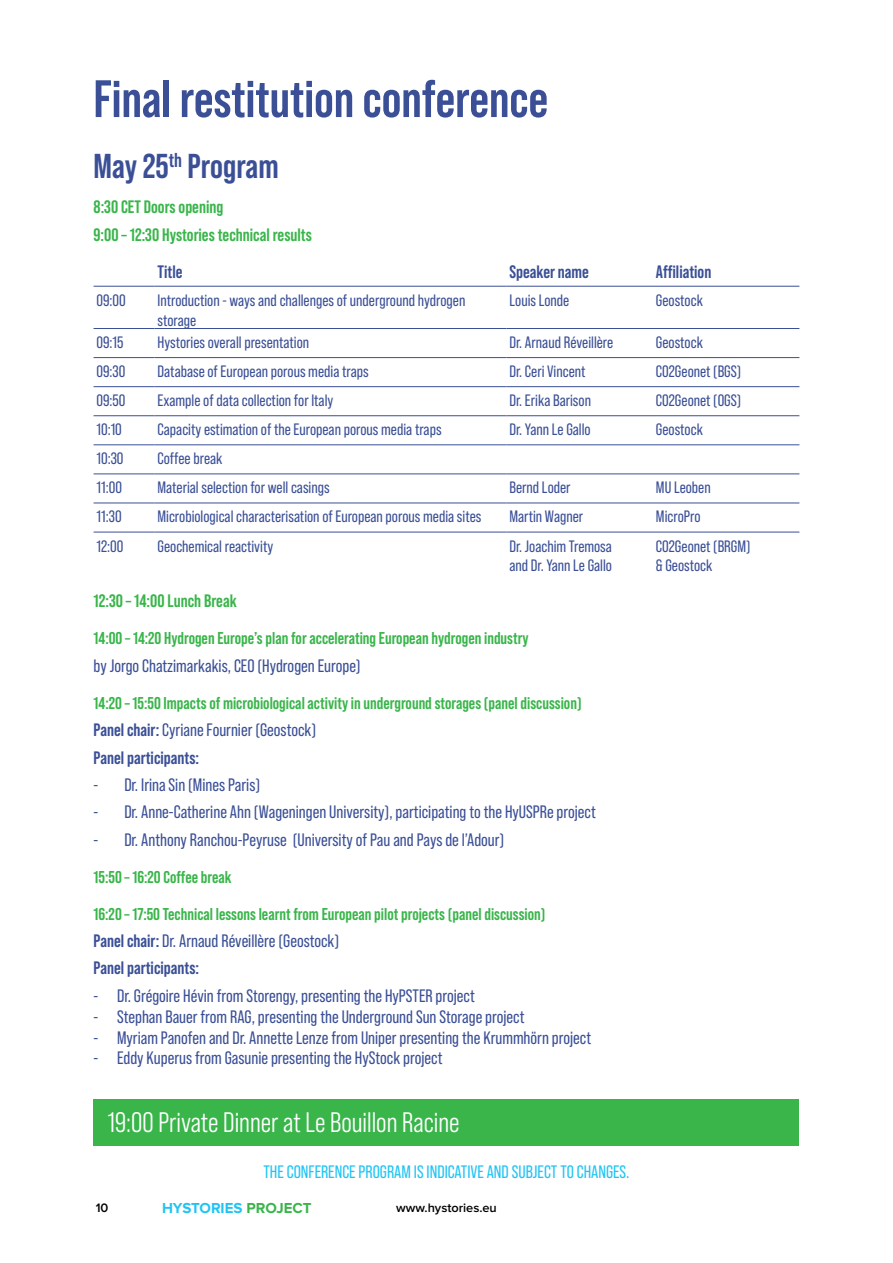
<style>
.page{position:relative;width:893px;height:1263px;background:#fff}
.page>*{position:absolute;margin:0;border:0;box-sizing:border-box;transform-origin:0 0}
.t1{font:700 52.5px "Bebas Neue Pro";color:#3a4f96}
.t2{font:700 34.5px "Bebas Neue Pro";color:#3a4f96}
.t3{font:28.2px "Bebas Neue Pro Middle";color:#fff}
.t4{font:18px "Bebas Neue Pro";color:#3a4f96}
.t5{font:700 18px/27.3px "Bebas Neue Pro";color:#3a4f96}
.t6{font:700 18px/28.3px "Bebas Neue Pro";color:#39b54a}
.t7{font:18px "Bebas Neue Pro";color:#20c4f4}
.t8{font:700 17.1px/37px "Bebas Neue Pro";color:#39b54a}
.t9{font:16.5px/19.8px "Bebas Neue Pro";color:#3a4f96}
.t10{font:700 15px "Proxima Nova";color:#20c4f4}
.t11{font:600 12.75px "Proxima Nova";color:#000}
.s1{font-weight:400}
.s2{color:#39b54a}
</style>
<div class="page">
<hr style="left:94px;top:286px;width:61px;height:1px;background:#3a4f96">
<hr style="left:155px;top:286px;width:351px;height:1px;background:#3a4f96">
<hr style="left:506px;top:286px;width:147px;height:1px;background:#3a4f96">
<hr style="left:653px;top:286px;width:146px;height:1px;background:#3a4f96">
<hr style="left:94px;top:328px;width:61px;height:1px;background:#3a4f96">
<hr style="left:155px;top:328px;width:351px;height:1px;background:#3a4f96">
<hr style="left:506px;top:328px;width:147px;height:1px;background:#3a4f96">
<hr style="left:653px;top:328px;width:146px;height:1px;background:#3a4f96">
<hr style="left:94px;top:357px;width:61px;height:1px;background:#3a4f96">
<hr style="left:155px;top:357px;width:351px;height:1px;background:#3a4f96">
<hr style="left:506px;top:357px;width:147px;height:1px;background:#3a4f96">
<hr style="left:653px;top:357px;width:146px;height:1px;background:#3a4f96">
<hr style="left:94px;top:386px;width:61px;height:1px;background:#3a4f96">
<hr style="left:155px;top:386px;width:351px;height:1px;background:#3a4f96">
<hr style="left:506px;top:386px;width:147px;height:1px;background:#3a4f96">
<hr style="left:653px;top:386px;width:146px;height:1px;background:#3a4f96">
<hr style="left:94px;top:415px;width:61px;height:1px;background:#3a4f96">
<hr style="left:155px;top:415px;width:351px;height:1px;background:#3a4f96">
<hr style="left:506px;top:415px;width:147px;height:1px;background:#3a4f96">
<hr style="left:653px;top:415px;width:146px;height:1px;background:#3a4f96">
<hr style="left:94px;top:445px;width:61px;height:1px;background:#3a4f96">
<hr style="left:155px;top:445px;width:351px;height:1px;background:#3a4f96">
<hr style="left:506px;top:445px;width:147px;height:1px;background:#3a4f96">
<hr style="left:653px;top:445px;width:146px;height:1px;background:#3a4f96">
<hr style="left:94px;top:474px;width:61px;height:1px;background:#3a4f96">
<hr style="left:155px;top:474px;width:351px;height:1px;background:#3a4f96">
<hr style="left:506px;top:474px;width:147px;height:1px;background:#3a4f96">
<hr style="left:653px;top:474px;width:146px;height:1px;background:#3a4f96">
<hr style="left:94px;top:503px;width:61px;height:1px;background:#3a4f96">
<hr style="left:155px;top:503px;width:351px;height:1px;background:#3a4f96">
<hr style="left:506px;top:503px;width:147px;height:1px;background:#3a4f96">
<hr style="left:653px;top:503px;width:146px;height:1px;background:#3a4f96">
<hr style="left:94px;top:532px;width:61px;height:1px;background:#3a4f96">
<hr style="left:155px;top:532px;width:351px;height:1px;background:#3a4f96">
<hr style="left:506px;top:532px;width:147px;height:1px;background:#3a4f96">
<hr style="left:653px;top:532px;width:146px;height:1px;background:#3a4f96">
<div style="left:94px;top:1099px;width:705px;height:47px;background:#39b54a"></div>
<h1 class="t1" style="left:94px;top:69px;width:456px">Final restitution conference</h1>
<h2 class="t2" style="left:94px;top:147px;width:187px">May 25<sup>th</sup> Program</h2>
<p class="t6" style="left:94px;top:192px;width:220px">8:30 CET Doors opening<br>9:00 – 12:30 Hystories technical results</p>
<p class="t5" style="left:158px;top:258px;width:26px">Title</p>
<p class="t5" style="left:509px;top:258px;width:81px">Speaker name</p>
<p class="t5" style="left:656px;top:258px;width:57px">Affiliation</p>
<p class="t9" style="left:97px;top:290px;width:31px">09:00</p>
<p class="t9" style="left:158px;top:290px;width:309px">Introduction - ways and challenges of underground hydrogen storage</p>
<p class="t9" style="left:509px;top:290px;width:61px">Louis Londe</p>
<p class="t9" style="left:656px;top:290px;width:49px">Geostock</p>
<p class="t9" style="left:97px;top:332px;width:28px">09:15</p>
<p class="t9" style="left:158px;top:332px;width:153px">Hystories overall presentation</p>
<p class="t9" style="left:509px;top:332px;width:105px">Dr. Arnaud Réveillère</p>
<p class="t9" style="left:656px;top:332px;width:49px">Geostock</p>
<p class="t9" style="left:97px;top:361px;width:30px">09:30</p>
<p class="t9" style="left:158px;top:361px;width:213px">Database of European porous media traps</p>
<p class="t9" style="left:509px;top:361px;width:78px">Dr. Ceri Vincent</p>
<p class="t9" style="left:656px;top:361px;width:87px">CO2Geonet (BGS)</p>
<p class="t9" style="left:97px;top:390px;width:30px">09:50</p>
<p class="t9" style="left:158px;top:390px;width:177px">Example of data collection for Italy</p>
<p class="t9" style="left:509px;top:390px;width:83px">Dr. Erika Barison</p>
<p class="t9" style="left:656px;top:390px;width:87px">CO2Geonet (OGS)</p>
<p class="t9" style="left:97px;top:419px;width:27px">10:10</p>
<p class="t9" style="left:158px;top:419px;width:286px">Capacity estimation of the European porous media traps</p>
<p class="t9" style="left:509px;top:419px;width:83px">Dr. Yann Le Gallo</p>
<p class="t9" style="left:656px;top:419px;width:49px">Geostock</p>
<p class="t9" style="left:97px;top:449px;width:28px">10:30</p>
<p class="t9" style="left:158px;top:449px;width:66px">Coffee break</p>
<p class="t9" style="left:97px;top:478px;width:27px">11:00</p>
<p class="t9" style="left:158px;top:478px;width:174px">Material selection for well casings</p>
<p class="t9" style="left:509px;top:478px;width:63px">Bernd Loder</p>
<p class="t9" style="left:656px;top:478px;width:56px">MU Leoben</p>
<p class="t9" style="left:97px;top:507px;width:27px">11:30</p>
<p class="t9" style="left:158px;top:507px;width:325px">Microbiological characterisation of European porous media sites</p>
<p class="t9" style="left:509px;top:507px;width:75px">Martin Wagner</p>
<p class="t9" style="left:656px;top:507px;width:46px">MicroPro</p>
<p class="t9" style="left:97px;top:536px;width:28px">12:00</p>
<p class="t9" style="left:158px;top:536px;width:117px">Geochemical reactivity</p>
<p class="t9" style="left:509px;top:536px;width:104px">Dr. Joachim Tremosa and Dr. Yann Le Gallo</p>
<p class="t9" style="left:656px;top:536px;width:96px">CO2Geonet (BRGM) &amp; Geostock</p>
<p class="t6" style="left:94px;top:587px;width:145px">12:30 – 14:00 Lunch Break</p>
<p class="t8" style="left:94px;top:620px;width:437px">14:00 – 14:20 Hydrogen Europe’s plan for accelerating European hydrogen industry</p>
<p class="t4" style="left:94px;top:655px;width:269px">by Jorgo Chatzimarkakis, CEO (Hydrogen Europe)</p>
<p class="t8" style="left:94px;top:684px;width:490px">14:20 – 15:50 Impacts of microbiological activity in underground storages (panel discussion)</p>
<p class="t5" style="left:94px;top:716px;width:224px">Panel chair: <span class="s1">Cyriane Fournier (Geostock)<br></span>Panel participants:</p>
<p class="t4" style="left:94px;top:774px;width:168px">- Dr. Irina Sin (Mines Paris)</p>
<p class="t4" style="left:94px;top:802px;width:504px">- Dr. Anne-Catherine Ahn (Wageningen University), participating to the HyUSPRe project</p>
<p class="t4" style="left:94px;top:829px;width:412px">- Dr. Anthony Ranchou-Peyruse (University of Pau and Pays de l’Adour)</p>
<p class="t8" style="left:94px;top:858px;width:453px">15:50 – 16:20 Coffee break<br>16:20 – 17:50 Technical lessons learnt from European pilot projects (panel discussion)</p>
<p class="t5" style="left:94px;top:927px;width:247px">Panel chair: <span class="s1">Dr. Arnaud Réveillère (Geostock)<br></span>Panel participants:</p>
<p class="t4" style="left:94px;top:985px;width:383px">- Dr. Grégoire Hévin from Storengy, presenting the HyPSTER project</p>
<p class="t4" style="left:94px;top:1006px;width:432px">- Stephan Bauer from RAG, presenting the Underground Sun Storage project</p>
<p class="t4" style="left:94px;top:1027px;width:499px">- Myriam Panofen and Dr. Annette Lenze from Uniper presenting the Krummhörn project</p>
<p class="t4" style="left:94px;top:1048px;width:350px">- Eddy Kuperus from Gasunie presenting the HyStock project</p>
<h3 class="t3" style="left:108px;top:1106px;width:353px">19:00 Private Dinner at Le Bouillon Racine</h3>
<p class="t7" style="left:263px;top:1162px;width:368px">THE CONFERENCE PROGRAM IS INDICATIVE AND SUBJECT TO CHANGES.</p>
<p class="t10" style="left:162px;top:1199px;width:151px">HYSTORIES <span class="s2">PROJECT</span></p>
<p class="t11" style="left:96px;top:1200px;width:14px">10</p>
<p class="t11" style="left:396px;top:1200px;width:102px">www.hystories.eu</p>
</div>
